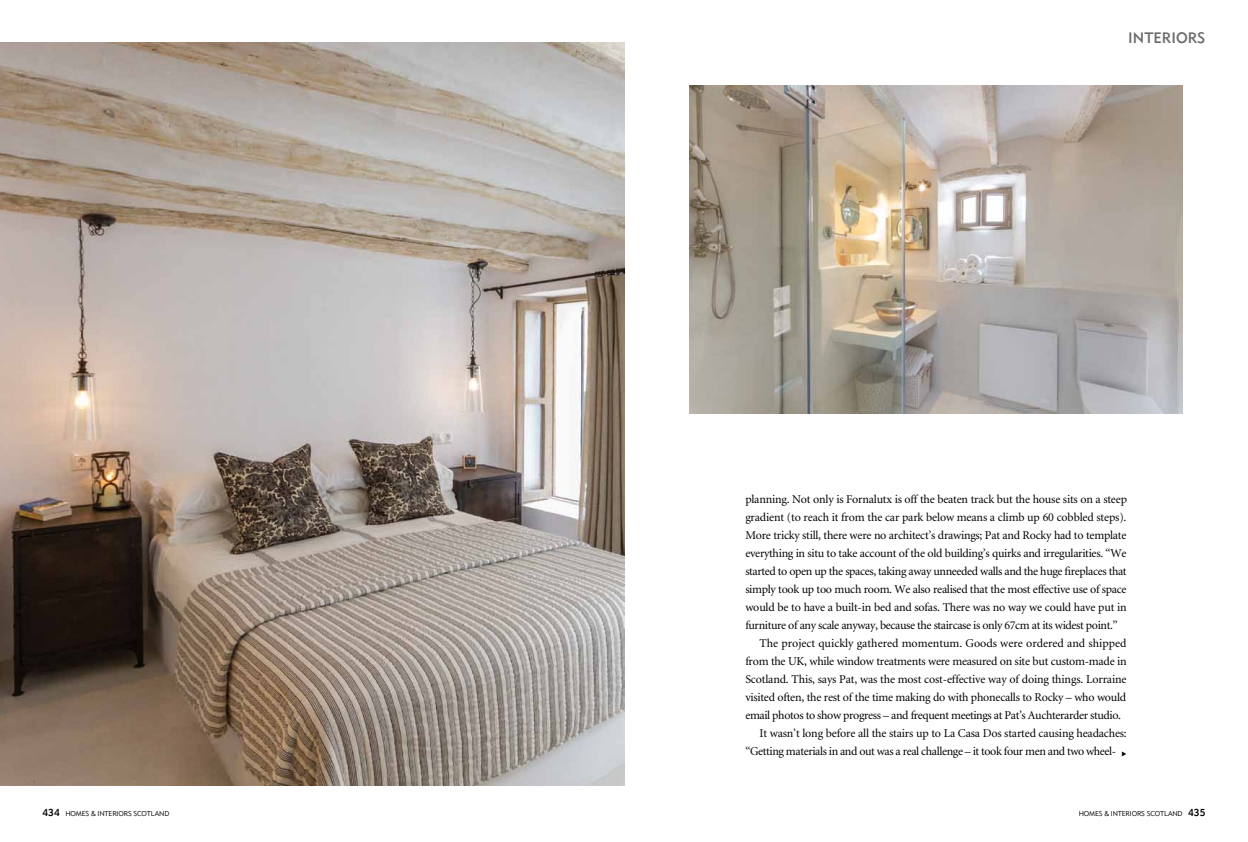
<style>
.page{position:relative;width:1248px;height:842px;background:#fff}
.page>*{position:absolute;margin:0;border:0;box-sizing:border-box;transform-origin:0 0}
.t1{font:15px "Geometric 415 BT Medium A";color:#6e6e6e}
.t2{font:12px "Minion";letter-spacing:-.02em;color:#000}
.t3{font:12px "Minion";color:#000}
.t4{font:7px "Geometric 415 BT Lite A";letter-spacing:-.02em;color:#000}
.s1{font-family:"Newspaper Pi BT";font-size:5.7px}
.s2{font-family:"Geometric 415 BT Medium A";font-size:10px}
</style>
<div class="page">
<img style="left:0;top:43px;width:624px;height:742px">
<img style="left:689px;top:85px;width:493px;height:329px">
<p class="t1" style="left:1128px;top:28px;width:79px">INTERIORS</p>
<p class="t2" style="left:745px;top:494px;width:383px">planning. Not only is Fornalutx is off the beaten track but the house sits on a steep</p>
<p class="t2" style="left:745px;top:512px;width:382px">gradient (to reach it from the car park below means a climb up 60 cobbled steps).</p>
<p class="t2" style="left:745px;top:530px;width:382px">More tricky still, there were no architect’s drawings; Pat and Rocky had to template</p>
<p class="t2" style="left:745px;top:548px;width:383px">everything in situ to take account of the old building’s quirks and irregularities. “We</p>
<p class="t2" style="left:745px;top:566px;width:383px">started to open up the spaces, taking away unneeded walls and the huge fireplaces that</p>
<p class="t2" style="left:745px;top:584px;width:383px">simply took up too much room. We also realised that the most effective use of space</p>
<p class="t2" style="left:745px;top:602px;width:383px">would be to have a built-in bed and sofas. There was no way we could have put in</p>
<p class="t2" style="left:745px;top:620px;width:374px">furniture of any scale anyway, because the staircase is only 67cm at its widest point.”</p>
<p class="t3" style="left:759px;top:638px;width:368px">The project quickly gathered momentum. Goods were ordered and shipped</p>
<p class="t2" style="left:745px;top:656px;width:383px">from the UK, while window treatments were measured on site but custom-made in</p>
<p class="t2" style="left:745px;top:674px;width:382px">Scotland. This, says Pat, was the most cost-effective way of doing things. Lorraine</p>
<p class="t2" style="left:745px;top:692px;width:382px">visited often, the rest of the time making do with phonecalls to Rocky – who would</p>
<p class="t2" style="left:745px;top:710px;width:377px">email photos to show progress – and frequent meetings at Pat’s Auchterarder studio.</p>
<p class="t2" style="left:759px;top:728px;width:369px">It wasn’t long before all the stairs up to La Casa Dos started causing headaches:</p>
<p class="t2" style="left:745px;top:746px;width:383px">“Getting materials in and out was a real challenge – it took four men and two wheel- <span class="s1">v</span></p>
<p class="t4" style="left:43px;top:809px;width:128px"><span class="s2">434</span> HOMES &amp; INTERI ORS SCOTLAND</p>
<p class="t4" style="left:1078px;top:809px;width:128px">HOMES &amp; INTERI ORS SCOTLAND <span class="s2">435</span></p>
</div>
